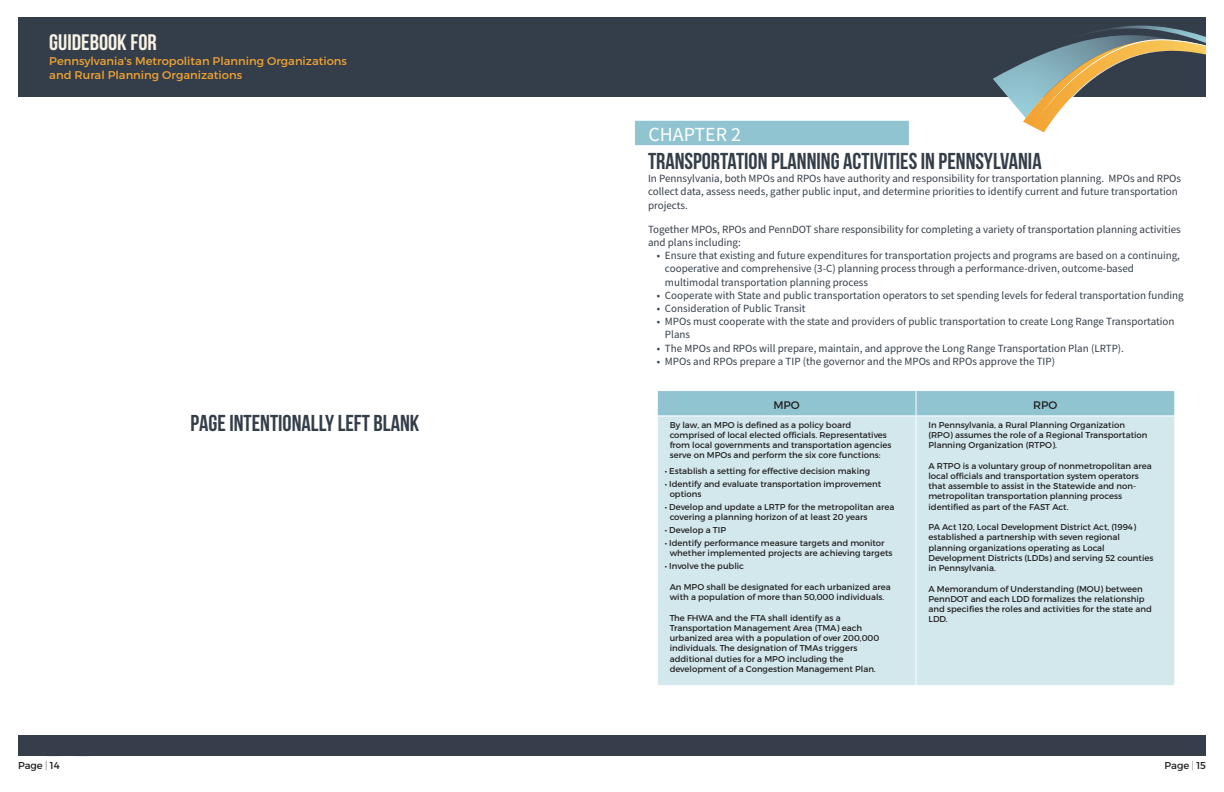
<style>
.page{position:relative;width:1224px;height:792px;background:#fff}
.page>*{position:absolute;margin:0;border:0;box-sizing:border-box;transform-origin:0 0}
.t1{font:700 23px "Bebas Neue";color:#343e49}
.t2{font:700 22.4px "Bebas Neue";color:#f8f2e5}
.t3{font:20px "Source Sans Pro";color:#fff}
.t4{font:11.2px/14.3px "Montserrat";color:#f1a333}
.t5{font:11px/13.2px "Source Sans Pro";color:#343e49}
.t6{font:11px/13.2px "Source Sans Pro";color:#353d48}
.t7{font:11px "Montserrat";color:#231f20}
.t8{font:10px "Montserrat";color:#231f20}
.t9{font:8.5px/10.3px "Montserrat";color:#231f20}
.s1{font-weight:200}
</style>
<div class="page">
<div style="left:18px;top:17px;width:1188px;height:79px;background:#343e4a"></div>
<svg style="left:993px;top:26px;width:213px;height:107px"></svg>
<div style="left:18px;top:736px;width:1188px;height:21px;background:#353e4a"></div>
<div style="left:634px;top:120px;width:276px;height:26px;background:#90c4d0;border:1px solid #fff"></div>
<div style="left:658px;top:416px;width:516px;height:269px;background:#d2e8ed"></div>
<div style="left:657px;top:391px;width:518px;height:24px;background:#90c4d0"></div>
<hr style="left:916px;top:416px;width:1px;height:269px;background:#fff">
<h2 class="t2" style="left:49px;top:30px;width:109px">GUIDEBOOK FOR</h2>
<h3 class="t4" style="left:49px;top:54px;width:299px">Pennsylvania's Metropolitan Planning Organizations and Rural Planning Organizations</h3>
<h1 class="t1" style="left:191px;top:410px;width:230px">PAGE INTENTIONALLY LEFT BLANK</h1>
<h3 class="t3" style="left:648px;top:121px;width:94px">CHAPTER 2</h3>
<h1 class="t1" style="left:648px;top:149px;width:395px">TRANSPORTATION PLANNING ACTIVITIES IN PENNSYLVANIA</h1>
<p class="t6" style="left:648px;top:172px;width:535px">In Pennsylvania, both MPOs and RPOs have authority and responsibility for transportation planning. MPOs and RPOs collect data, assess needs, gather public input, and determine priorities to identify current and future transportation projects.</p>
<p class="t6" style="left:648px;top:223px;width:534px">Together MPOs, RPOs and PennDOT share responsibility for completing a variety of transportation planning activities and plans including:</p>
<p class="t5" style="left:665px;top:249px;width:517px;text-indent:-8px">• Ensure that existing and future expenditures for transportation projects and programs are based on a continuing, cooperative and comprehensive (3-C) planning process through a performance-driven, outcome-based multimodal transportation planning process</p>
<p class="t5" style="left:657px;top:289px;width:528px">• Cooperate with State and public transportation operators to set spending levels for federal transportation funding</p>
<p class="t5" style="left:657px;top:302px;width:150px">• Consideration of Public Transit</p>
<p class="t5" style="left:665px;top:315px;width:511px;text-indent:-8px">• MPOs must cooperate with the state and providers of public transportation to create Long Range Transportation<br>Plans</p>
<p class="t5" style="left:657px;top:341px;width:469px">• The MPOs and RPOs will prepare, maintain, and approve the Long Range Transportation Plan (LRTP).</p>
<p class="t5" style="left:657px;top:355px;width:400px">• MPOs and RPOs prepare a TIP (the governor and the MPOs and RPOs approve the TIP)</p>
<p class="t7" style="left:773px;top:398px;width:28px">MPO</p>
<p class="t7" style="left:1033px;top:398px;width:26px">RPO</p>
<p class="t9" style="left:670px;top:419px;width:223px">By law, an MPO is defined as a policy board comprised of local elected officials. Representatives from local governments and transportation agencies serve on MPOs and perform the six core functions:</p>
<p class="t9" style="left:665px;top:466px;width:207px">• Establish a setting for effective decision making</p>
<p class="t9" style="left:670px;top:479px;width:213px;line-height:10px;text-indent:-5px">• Identify and evaluate transportation improvement options</p>
<p class="t9" style="left:670px;top:502px;width:226px;line-height:10px;text-indent:-5px">• Develop and update a LRTP for the metropolitan area covering a planning horizon of at least 20 years</p>
<p class="t9" style="left:665px;top:525px;width:63px">• Develop a TIP</p>
<p class="t9" style="left:670px;top:538px;width:224px;line-height:10px;text-indent:-5px">• Identify performance measure targets and monitor whether implemented projects are achieving targets</p>
<p class="t9" style="left:665px;top:561px;width:81px">• Involve the public</p>
<p class="t9" style="left:670px;top:582px;width:223px">An MPO shall be designated for each urbanized area with a population of more than 50,000 individuals.</p>
<p class="t9" style="left:670px;top:612px;width:211px">The FHWA and the FTA shall identify as a Transportation Management Area (TMA) each urbanized area with a population of over 200,000 individuals. The designation of TMAs triggers additional duties for a MPO including the development of a Congestion Management Plan.</p>
<p class="t9" style="left:928px;top:419px;width:221px">In Pennsylvania, a Rural Planning Organization (RPO) assumes the role of a Regional Transportation<br>Planning Organization (RTPO).</p>
<p class="t9" style="left:928px;top:460px;width:225px">A RTPO is a voluntary group of nonmetropolitan area local officials and transportation system operators that assemble to assist in the Statewide and non&shy;metropolitan transportation planning process identified as part of the FAST Act.</p>
<p class="t9" style="left:928px;top:522px;width:226px">PA Act 120, Local Development District Act, (1994) established a partnership with seven regional planning organizations operating as Local Development Districts (LDDs) and serving 52 counties in Pennsylvania.</p>
<p class="t9" style="left:928px;top:583px;width:225px">A Memorandum of Understanding (MOU) between PennDOT and each LDD formalizes the relationship and specifies the roles and activities for the state and LDD.</p>
<p class="t8" style="left:18px;top:760px;width:43px">Page <span class="s1">|</span> 14</p>
<p class="t8" style="left:1165px;top:760px;width:43px">Page <span class="s1">|</span> 15</p>
</div>
